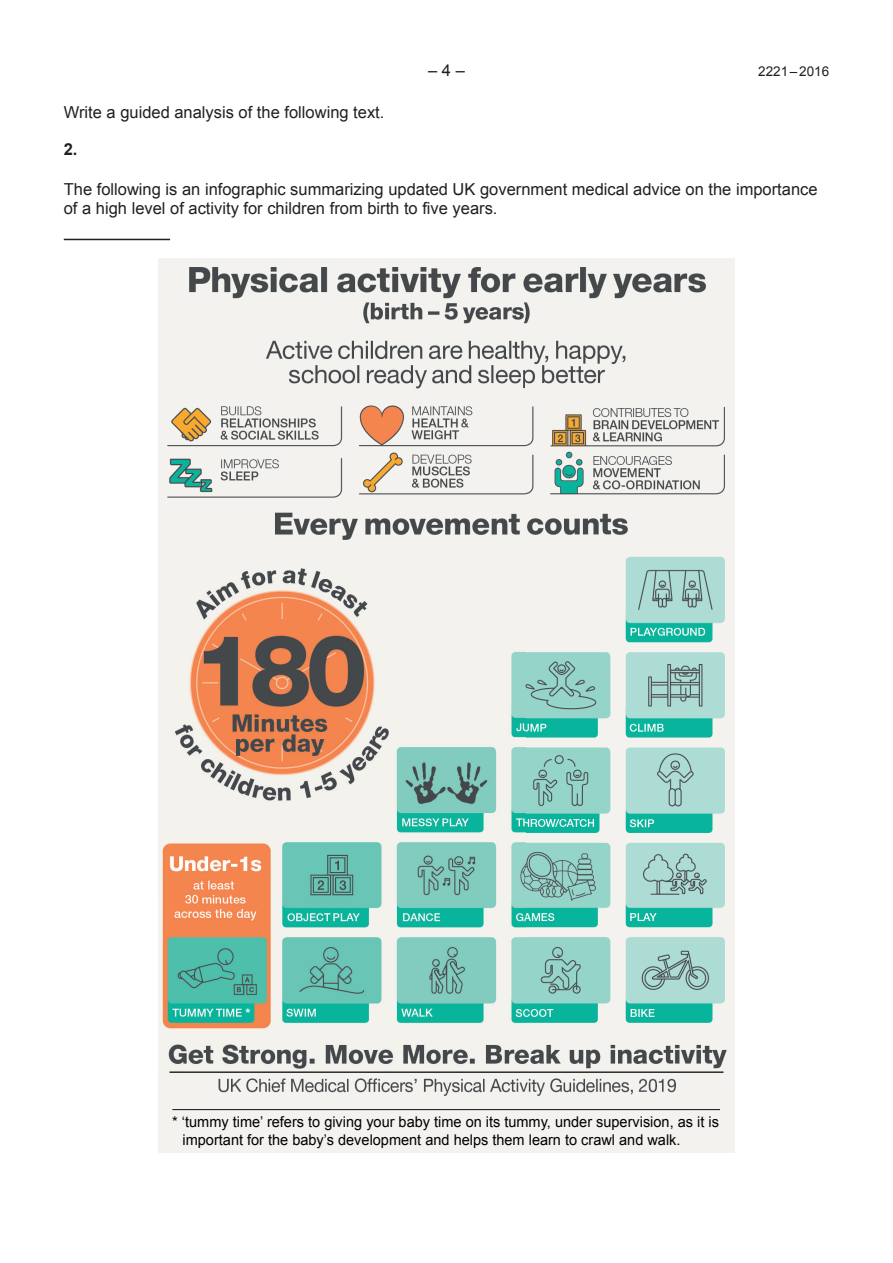
<style>
.page{position:relative;width:893px;height:1263px;background:#fff}
.page>*{position:absolute;margin:0;border:0;box-sizing:border-box;transform-origin:0 0}
.t1{font:16.5px/19.8px "Arial";color:#231f20}
.t2{font:700 16.5px "Arial";color:#231f20}
.t3{font:14.85px/17.9px "Arial";color:#000001}
.t4{font:14.85px "Arial";color:#fff}
.t5{font:13.5px "Arial";color:#231f20}
</style>
<div class="page">
<hr style="left:64px;top:239px;width:106px;height:1px;background:#231f20">
<img style="left:158px;top:258px;width:367px;height:815px">
<img style="left:525px;top:258px;width:210px;height:815px">
<hr style="left:169px;top:1071px;width:554px;height:2px;background:#111314">
<div style="left:158px;top:1073px;width:577px;height:79px;background:#f3f2ee"></div>
<img style="left:218px;top:1078px;width:458px;height:17px">
<hr style="left:172px;top:1109px;width:548px;height:1px;background:#111314">
<p class="t1" style="left:428px;top:60px;width:38px">– 4 –</p>
<p class="t5" style="left:758px;top:62px;width:72px">2221 – 2016</p>
<p class="t1" style="left:64px;top:103px;width:322px">Write a guided analysis of the following text.</p>
<p class="t2" style="left:64px;top:138px;width:15px">2.</p>
<p class="t1" style="left:64px;top:179px;width:755px">The following is an infographic summarizing updated UK government medical advice on the importance of a high level of activity for children from birth to five years.</p>
<p class="t4" style="left:245px;top:1004px;width:7px">*</p>
<p class="t3" style="left:183px;top:1113px;width:538px;text-indent:-10px">* ‘tummy time’ refers to giving your baby time on its tummy, under supervision, as it is important for the baby’s development and helps them learn to crawl and walk.</p>
</div>
